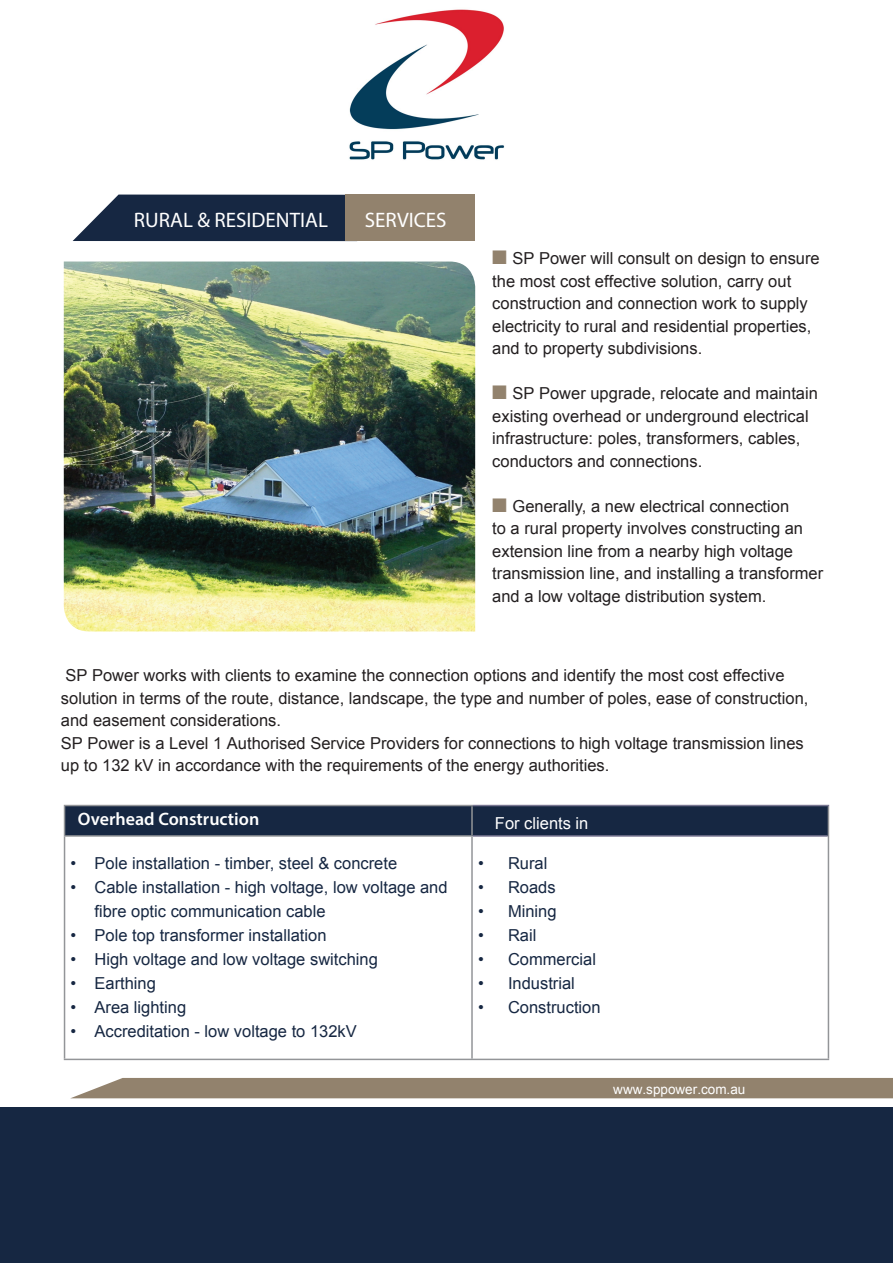
<style>
.page{position:relative;width:893px;height:1263px;background:#fff}
.page>*{position:absolute;margin:0;border:0;box-sizing:border-box;transform-origin:0 0}
.t1{font:21px "Myriad Pro";color:#fff}
.t2{font:600 18px "Myriad Pro";color:#fff}
.t3{font:16.5px/22.5px "Arial";color:#231f20}
.t4{font:16.5px/24px "Arial";color:#162742}
.t5{font:16.5px "Arial";color:#fff}
.t6{font:13.5px "Arial";color:#fff}
.s1{color:#92826d}
</style>
<div class="page">
<div style="left:0;top:1107px;width:893px;height:156px;background:#162742"></div>
<div style="left:71px;top:1078px;width:822px;height:20px;background:#92826d"></div>
<svg style="left:73px;top:195px;width:273px;height:46px;background:#293952"></svg>
<div style="left:346px;top:195px;width:129px;height:46px;background:#92826d"></div>
<div style="left:64px;top:805px;width:764px;height:30px;background:#162742"></div>
<hr style="left:471px;top:806px;width:2px;height:29px;background:#939598">
<hr style="left:828px;top:806px;width:1px;height:30px;background:#939598">
<hr style="left:64px;top:835px;width:409px;height:2px;background:#939598">
<hr style="left:64px;top:837px;width:1px;height:222px;background:#939598">
<hr style="left:471px;top:837px;width:2px;height:222px;background:#939598">
<hr style="left:828px;top:836px;width:1px;height:223px;background:#939598">
<hr style="left:64px;top:1059px;width:408px;height:1px;background:#939598">
<hr style="left:472px;top:1059px;width:357px;height:1px;background:#939598">
<hr style="left:473px;top:805px;width:356px;height:1px;background:#787691">
<hr style="left:473px;top:835px;width:355px;height:2px;background:#787691">
<img style="left:64px;top:261px;width:411px;height:370px">
<img style="left:349px;top:9px;width:156px;height:151px">
<p class="t1" style="left:134px;top:207px;width:196px">RURAL &amp; RESIDENTIAL</p>
<p class="t1" style="left:365px;top:207px;width:83px">SERVICES</p>
<p class="t3" style="left:492px;top:247px;width:329px"><span class="s1">■</span> SP Power will consult on design to ensure the most cost effective solution, carry out construction and connection work to supply electricity to rural and residential properties, and to property subdivisions.</p>
<p class="t3" style="left:492px;top:382px;width:327px"><span class="s1">■</span> SP Power upgrade, relocate and maintain existing overhead or underground electrical infrastructure: poles, transformers, cables, conductors and connections.</p>
<p class="t3" style="left:492px;top:495px;width:333px"><span class="s1">■</span> Generally, a new electrical connection<br>to a rural property involves constructing an extension line from a nearby high voltage transmission line, and installing a transformer and a low voltage distribution system.</p>
<p class="t3" style="left:61px;top:664px;width:749px">SP Power works with clients to examine the connection options and identify the most cost effective solution in terms of the route, distance, landscape, the type and number of poles, ease of construction, and easement considerations.<br>SP Power is a Level 1 Authorised Service Providers for connections to high voltage transmission lines up to 132 kV in accordance with the requirements of the energy authorities.</p>
<p class="t2" style="left:78px;top:807px;width:183px">Overhead Construction</p>
<p class="t4" style="left:71px;top:852px;width:328px">• Pole installation - timber, steel &amp; concrete</p>
<p class="t4" style="left:95px;top:876px;width:355px;text-indent:-24px">• Cable installation - high voltage, low voltage and fibre optic communication cable</p>
<p class="t4" style="left:71px;top:924px;width:258px">• Pole top transformer installation</p>
<p class="t4" style="left:71px;top:948px;width:309px">• High voltage and low voltage switching</p>
<p class="t4" style="left:71px;top:972px;width:87px">• Earthing</p>
<p class="t4" style="left:71px;top:996px;width:117px">• Area lighting</p>
<p class="t4" style="left:71px;top:1020px;width:288px">• Accreditation - low voltage to 132kV</p>
<p class="t5" style="left:495px;top:812px;width:95px">For clients in</p>
<p class="t4" style="left:478px;top:852px;width:71px">• Rural</p>
<p class="t4" style="left:478px;top:876px;width:79px">• Roads</p>
<p class="t4" style="left:478px;top:900px;width:80px">• Mining</p>
<p class="t4" style="left:478px;top:924px;width:60px">• Rail</p>
<p class="t4" style="left:478px;top:948px;width:119px">• Commercial</p>
<p class="t4" style="left:478px;top:972px;width:98px">• Industrial</p>
<p class="t4" style="left:478px;top:996px;width:124px">• Construction</p>
<p class="t6" style="left:613px;top:1080px;width:134px">www.sppower.com.au</p>
</div>
